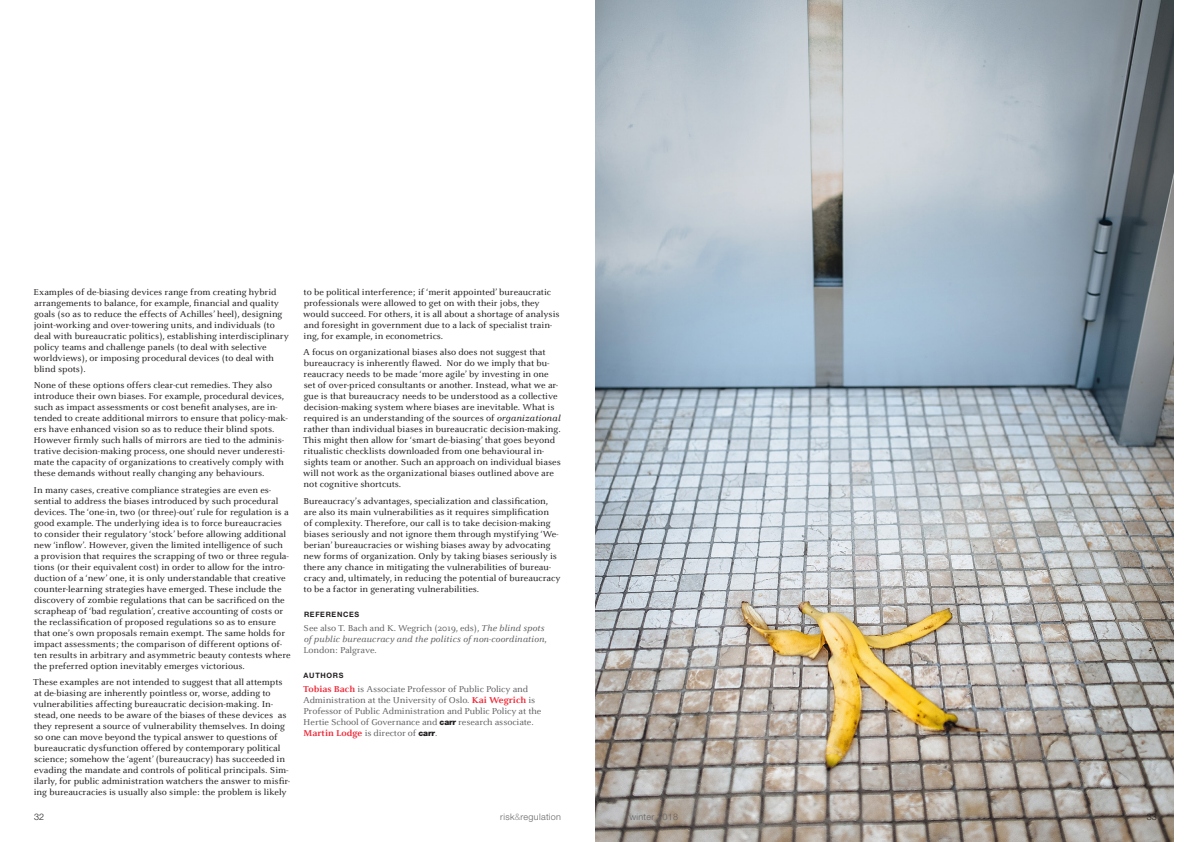
<style>
.page{position:relative;width:1191px;height:842px;background:#fff}
.page>*{position:absolute;margin:0;border:0;box-sizing:border-box;transform-origin:0 0}
.t1{font:9px/11px "Celeste ST";color:#231f20}
.t2{font:9px/11px "Celeste ST";letter-spacing:-.01em;color:#636366}
.t3{font:italic 9px/11px "Celeste ST";letter-spacing:-.01em;color:#636366}
.t4{font:300 9px "Helvetica Neue LT Pro";letter-spacing:.035em;color:#636366}
.t5{font:300 9px "Helvetica Neue LT Pro";color:#231f20}
.t6{font:700 7.4px "Helvetica Neue LT Pro";letter-spacing:.095em;color:#231f20}
.s1{font-style:italic}
.s2{font-style:normal}
.s3{font-weight:700;color:#ee2c3b}
.s4{font-family:"Helvetica Neue LT Pro";font-weight:900;font-size:8.2px;color:#231f20}
.s5{color:#939598}
</style>
<div class="page">
<img style="left:595px;top:0;width:579px;height:842px">
<p class="t1" style="left:33px;top:287px;width:257px">Examples of de-biasing devices range from creating hybrid arrangements to balance, for example, financial and quality goals (so as to reduce the effects of Achilles’ heel), designing joint-working and over-towering units, and individuals (to deal with bureaucratic politics), establishing interdisciplinary policy teams and challenge panels (to deal with selective worldviews), or imposing procedural devices (to deal with blind spots).</p>
<p class="t1" style="left:34px;top:380px;width:256px">None of these options offers clear-cut remedies. They also introduce their own biases. For example, procedural devices, such as impact assessments or cost benefit analyses, are in&shy;tended to create additional mirrors to ensure that policy-mak&shy;ers have enhanced vision so as to reduce their blind spots.<br>However firmly such halls of mirrors are tied to the adminis&shy;trative decision-making process, one should never underesti&shy;mate the capacity of organizations to creatively comply with these demands without really changing any behaviours.</p>
<p class="t1" style="left:34px;top:485px;width:258px">In many cases, creative compliance strategies are even es&shy;sential to address the biases introduced by such procedural devices. The ‘one-in, two (or three)-out’ rule for regulation is a good example. The underlying idea is to force bureaucracies to consider their regulatory ‘stock’ before allowing additional new ‘inflow’. However, given the limited intelligence of such<br>a provision that requires the scrapping of two or three regula&shy;tions (or their equivalent cost) in order to allow for the intro&shy;duction of a ‘new’ one, it is only understandable that creative counter-learning strategies have emerged. These include the discovery of zombie regulations that can be sacrificed on the scrapheap of ‘bad regulation’, creative accounting of costs or the reclassification of proposed regulations so as to ensure that one’s own proposals remain exempt. The same holds for impact assessments; the comparison of different options of&shy;ten results in arbitrary and asymmetric beauty contests where the preferred option inevitably emerges victorious.</p>
<p class="t1" style="left:33px;top:677px;width:259px">These examples are not intended to suggest that all attempts at de-biasing are inherently pointless or, worse, adding to vulnerabilities affecting bureaucratic decision-making. In&shy;stead, one needs to be aware of the biases of these devices as they represent a source of vulnerability themselves. In doing so one can move beyond the typical answer to questions of bureaucratic dysfunction offered by contemporary political science; somehow the ‘agent’ (bureaucracy) has succeeded in evading the mandate and controls of political principals. Sim&shy;ilarly, for public administration watchers the answer to misfir&shy;ing bureaucracies is usually also simple: the problem is likely</p>
<p class="t1" style="left:303px;top:287px;width:258px">to be political interference; if ‘merit appointed’ bureaucratic professionals were allowed to get on with their jobs, they would succeed. For others, it is all about a shortage of analysis and foresight in government due to a lack of specialist train&shy;ing, for example, in econometrics.</p>
<p class="t1" style="left:303px;top:347px;width:259px">A focus on organizational biases also does not suggest that bureaucracy is inherently flawed. Nor do we imply that bu&shy;reaucracy needs to be made ‘more agile’ by investing in one set of over-priced consultants or another. Instead, what we ar&shy;gue is that bureaucracy needs to be understood as a collective decision-making system where biases are inevitable. What is required is an understanding of the sources of <span class="s1">organizational </span>rather than individual biases in bureaucratic decision-making.<br>This might then allow for ‘smart de-biasing’ that goes beyond ritualistic checklists downloaded from one behavioural in&shy;sights team or another. Such an approach on individual biases will not work as the organizational biases outlined above are not cognitive shortcuts.</p>
<p class="t1" style="left:303px;top:496px;width:259px">Bureaucracy’s advantages, specialization and classification, are also its main vulnerabilities as it requires simplification<br>of complexity. Therefore, our call is to take decision-making biases seriously and not ignore them through mystifying ‘We&shy;berian’ bureaucracies or wishing biases away by advocating new forms of organization. Only by taking biases seriously is there any chance in mitigating the vulnerabilities of bureau&shy;cracy and, ultimately, in reducing the potential of bureaucracy to be a factor in generating vulnerabilities.</p>
<p class="t6" style="left:304px;top:610px;width:57px">REFERENCES</p>
<p class="t3" style="left:303px;top:623px;width:245px"><span class="s2">See also T. Bach and K. Wegrich (2019, eds),</span> The blind spots of public bureaucracy and the politics of non-coordination<span class="s2">,<br>London: Palgrave.</span></p>
<p class="t6" style="left:304px;top:670px;width:41px">AUTHORS</p>
<p class="t2" style="left:303px;top:683px;width:240px"><span class="s3">Tobias Bach</span> is Associate Professor of Public Policy and Administration at the University of Oslo. <span class="s3">Kai Wegrich</span> is Professor of Public Administration and Public Policy at the Hertie School of Governance and <span class="s4">carr</span> research associate.<br><span class="s3">Martin Lodge</span> is director of <span class="s4">carr</span>.</p>
<p class="t5" style="left:34px;top:811px;width:11px">32</p>
<p class="t4" style="left:500px;top:811px;width:62px">risk<span class="s5">&amp;</span>regulation</p>
<p class="t4" style="left:629px;top:811px;width:50px">winter 2018</p>
<p class="t5" style="left:1146px;top:811px;width:11px">33</p>
</div>
